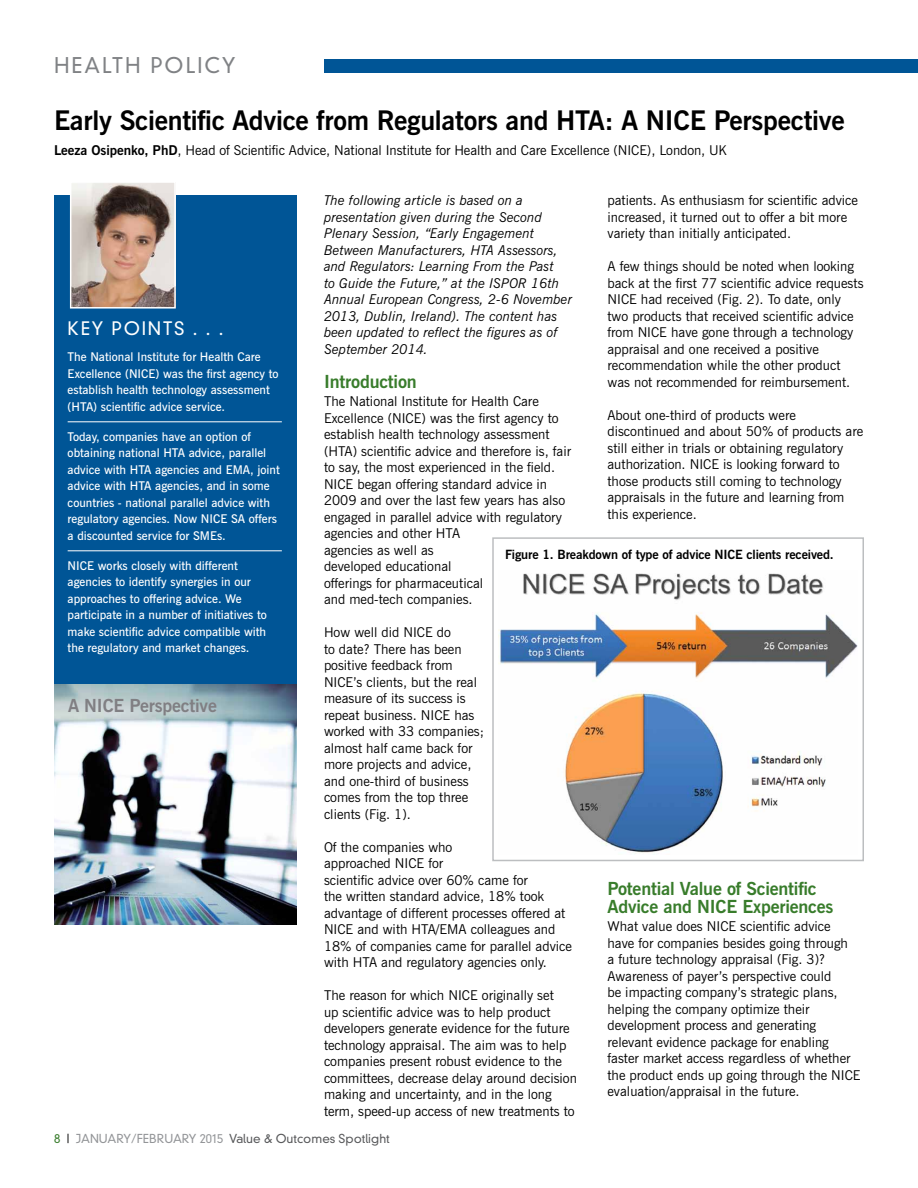
<style>
.page{position:relative;width:918px;height:1188px;background:#fff}
.page>*{position:absolute;margin:0;border:0;box-sizing:border-box;transform-origin:0 0}
.t1{font:700 27px "News Gothic BT";letter-spacing:-.01em;color:#000}
.t2{font:300 21px "DIN Neuzeit Grotesk";color:#808285}
.t3{font:700 18px/18px "News Gothic BT";letter-spacing:-.01em;color:#387c2b}
.t4{font:700 18px "News Gothic BT";letter-spacing:-.01em;color:#807f83}
.t5{font:300 18px "DIN Neuzeit Grotesk";letter-spacing:.1em;color:#fff}
.t6{font:13.5px/16.5px "News Gothic BT";color:#000}
.t7{font:italic 13.5px/16.5px "News Gothic BT";color:#000}
.t8{font:700 12.75px "News Gothic BT";letter-spacing:-.01em;color:#000}
.t9{font:600 12px/16.5px "News Gothic BT";color:#fff}
.t10{font:300 12px "DIN Neuzeit Grotesk";color:#58595b}
.t11{font:300 12px "DIN Neuzeit Grotesk";color:#939598}
.s1{font-weight:700}
.s2{color:#387c2b}
.s3{color:#000}
.s4{color:#939598}
</style>
<div class="page">
<div style="left:492px;top:537px;width:372px;height:324px;border:2px solid #bcbec0"></div>
<div style="left:324px;top:59px;width:594px;height:14px;background:#005596"></div>
<div style="left:54px;top:195px;width:243px;height:491px;background:#005596"></div>
<hr style="left:68px;top:421px;width:214px;height:1px;background:#fff">
<hr style="left:68px;top:550px;width:214px;height:1px;background:#fff">
<img style="left:73px;top:184px;width:100px;height:122px">
<div style="left:70px;top:181px;width:106px;height:128px;border:2px solid #fff"></div>
<img style="left:499px;top:573px;width:359px;height:280px">
<img style="left:54px;top:685px;width:243px;height:239px">
<h2 class="t2" style="left:54px;top:52px;width:16px">hea</h2>
<h2 class="t2" style="left:102px;top:52px;width:135px">lth po licy</h2>
<h1 class="t1" style="left:54px;top:104px;width:792px">Early Scientific Advice from Regulators and HTA: A NICE Perspective</h1>
<p class="t6" style="left:54px;top:142px;width:674px"><span class="s1">Leeza Osipenko, PhD</span>, Head of Scientific Advice, National Institute for Health and Care Excellence (NICE), London, UK</p>
<h3 class="t5" style="left:68px;top:318px;width:157px">KEY POINTS . . .</h3>
<p class="t9" style="left:68px;top:349px;width:213px">The National Institute for Health Care Excellence (NICE) was the first agency to establish health technology assessment (HTA) scientific advice service.</p>
<p class="t9" style="left:68px;top:428px;width:214px">Today, companies have an option of obtaining national HTA advice, parallel advice with HTA agencies and EMA, joint advice with HTA agencies, and in some countries - national parallel advice with regulatory agencies. Now NICE SA offers a discounted service for SMEs.</p>
<p class="t9" style="left:68px;top:557px;width:201px">NICE works closely with different agencies to identify synergies in our approaches to offering advice. We participate in a number of initiatives to make scientific advice compatible with the regulatory and market changes.</p>
<h3 class="t4" style="left:68px;top:695px;width:150px">A NICE Perspective</h3>
<p class="t6" style="left:608px;top:192px;width:252px">patients. As enthusiasm for scientific advice increased, it turned out to offer a bit more variety than initially anticipated.</p>
<p class="t6" style="left:608px;top:258px;width:258px">A few things should be noted when looking back at the first 77 scientific advice requests NICE had received (Fig. 2). To date, only two products that received scientific advice from NICE have gone through a technology appraisal and one received a positive recommendation while the other product was not recommended for reimbursement.</p>
<p class="t6" style="left:608px;top:407px;width:257px">About one-third of products were discontinued and about 50% of products are still either in trials or obtaining regulatory authorization. NICE is looking forward to those products still coming to technology appraisals in the future and learning from this experience.</p>
<p class="t7" style="left:324px;top:192px;width:250px">The following article is based on a presentation given during the Second Plenary Session, “Early Engagement Between Manufacturers, HTA Assessors, and Regulators: Learning From the Past<br>to Guide the Future,” at the ISPOR 16th Annual European Congress, 2-6 November 2013, Dublin, Ireland). The content has been updated to reflect the figures as of September 2014.</p>
<h3 class="t3" style="left:324px;top:373px;width:94px">Introduction</h3>
<p class="t6" style="left:324px;top:393px;width:249px">The National Institute for Health Care Excellence (NICE) was the first agency to establish health technology assessment (HTA) scientific advice and therefore is, fair to say, the most experienced in the field.<br>NICE began offering standard advice in 2009 and over the last few years has also engaged in parallel advice with regulatory agencies and other HTA<br>agencies as well as<br>developed educational<br>offerings for pharmaceutical<br>and med-tech companies.</p>
<p class="t6" style="left:324px;top:624px;width:161px">How well did NICE do<br>to date? There has been positive feedback from<br>NICE’s clients, but the real measure of its success is repeat business. NICE has worked with 33 companies; almost half came back for more projects and advice, and one-third of business comes from the top three clients (Fig. 1).</p>
<p class="t6" style="left:324px;top:839px;width:250px">Of the companies who<br>approached NICE for<br>scientific advice over 60% came for<br>the written standard advice, 18% took advantage of different processes offered at NICE and with HTA/EMA colleagues and 18% of companies came for parallel advice with HTA and regulatory agencies only.</p>
<p class="t6" style="left:324px;top:987px;width:254px">The reason for which NICE originally set<br>up scientific advice was to help product developers generate evidence for the future technology appraisal. The aim was to help companies present robust evidence to the committees, decrease delay around decision making and uncertainty, and in the long term, speed-up access of new treatments to</p>
<p class="t8" style="left:505px;top:547px;width:330px">Figure 1. Breakdown of type of advice NICE clients received.</p>
<h3 class="t3" style="left:608px;top:880px;width:228px">Potential Value of Scientific<br>Advice and NICE Experiences</h3>
<p class="t6" style="left:608px;top:918px;width:255px">What value does NICE scientific advice have for companies besides going through<br>a future technology appraisal (Fig. 3)?<br>Awareness of payer’s perspective could<br>be impacting company’s strategic plans, helping the company optimize their development process and generating relevant evidence package for enabling faster market access regardless of whether the product ends up going through the NICE evaluation/appraisal in the future.</p>
<p class="t11" style="left:54px;top:1132px;width:54px"><span class="s2">8</span> <span class="s3">|</span> JANUAR</p>
<p class="t11" style="left:124px;top:1132px;width:43px">Y/FEBRUAR</p>
<p class="t10" style="left:189px;top:1132px;width:202px"><span class="s4">Y 2015</span> Value &amp; Outcomes Spotlight</p>
</div>
